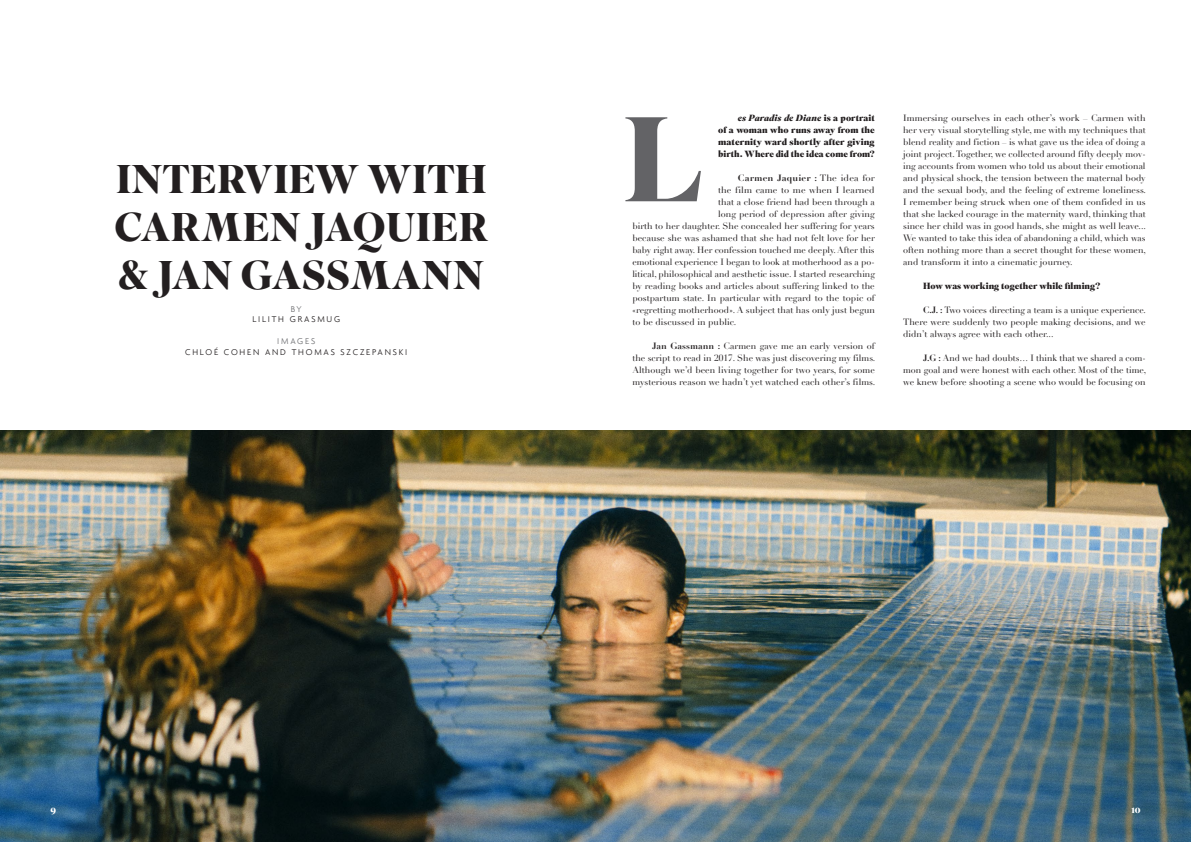
<style>
.page{position:relative;width:1191px;height:842px;background:#fff}
.page>*{position:absolute;margin:0;border:0;box-sizing:border-box;transform-origin:0 0}
.Featured_Text_120pt_Grey__Align_to_Left{font:700 120px "Superior Title";color:#636366}
.Title_40pt_Black__Centered{font:700 40px/48px "Superior Title";letter-spacing:.005em;color:#231f20}
.Page_Number__Right__-_White{font:700 10px "Superior Title";color:#fff}
.Page_Number__Left__-_White{font:700 10px "Superior Title";color:#fff}
.TEXT_9pt__Black__-_Justified{font:9px/12px "Didot LT";letter-spacing:.005em;color:#231f20;text-align:justify}
.TEXT_SUPERIOR_BLACK{font:900 9px/12px "Superior Title";letter-spacing:.005em;color:#231f20;text-align:justify}
.Title_9pt_Black__Centered{font:300 9px "Agenda";letter-spacing:.2em;color:#231f20}
.TEXT_9pt__Black__-_Justified-2{font:700 9px "Didot LT";letter-spacing:.015em;color:#231f20;scale:1.05 1}
.Title_9pt_Grey__Centered{font:300 9px "Agenda";letter-spacing:.2em;color:#6c6d70}
.s1{font-style:italic}
.s2{font-weight:400}
.s3{font-weight:700}
</style>
<div class="page">
<img style="left:0;top:431px;width:1191px;height:411px">
<p class="Title_40pt_Black__Centered" style="left:114px;top:157px;width:375px">INTERVIEW WITH<br>CARMEN JAQUIER</p>
<p class="Title_40pt_Black__Centered" style="left:118px;top:253px;width:367px">&amp; JAN GASSMANN</p>
<p class="Title_9pt_Grey__Centered" style="left:291px;top:303px;width:13px">BY</p>
<p class="Title_9pt_Black__Centered" style="left:252px;top:314px;width:89px">LILITH GRASMUG</p>
<p class="Title_9pt_Grey__Centered" style="left:277px;top:336px;width:40px">IMAGES</p>
<p class="Title_9pt_Black__Centered" style="left:185px;top:347px;width:223px">CHLOÉ COHEN AND THOMAS SZCZEPANSKI</p>
<p class="TEXT_SUPERIOR_BLACK" style="left:718px;top:113px;width:158px;text-indent:20px"><span class="s1">es Paradis de Diane</span> is a portrait of a woman who runs away from the maternity ward shortly after giving birth. Where did the idea come from?</p>
<p class="TEXT_9pt__Black__-_Justified-2" style="left:738px;top:173px;width:132px">Carmen Jaquier : <span class="s2">The idea for</span></p>
<p class="TEXT_9pt__Black__-_Justified" style="left:718px;top:184px;width:158px">the film came to me when I learned</p>
<p class="TEXT_9pt__Black__-_Justified" style="left:718px;top:196px;width:158px">that a close friend had been through a</p>
<p class="TEXT_9pt__Black__-_Justified" style="left:718px;top:208px;width:158px">long period of depression after giving</p>
<p class="TEXT_9pt__Black__-_Justified" style="left:632px;top:220px;width:244px">birth to her daughter. She concealed her suffering for years</p>
<p class="TEXT_9pt__Black__-_Justified" style="left:632px;top:232px;width:244px">because she was ashamed that she had not felt love for her</p>
<p class="TEXT_9pt__Black__-_Justified" style="left:632px;top:244px;width:244px">baby right away. Her confession touched me deeply. After this</p>
<p class="TEXT_9pt__Black__-_Justified" style="left:632px;top:256px;width:244px">emotional experience I began to look at motherhood as a po-</p>
<p class="TEXT_9pt__Black__-_Justified" style="left:632px;top:268px;width:244px">litical, philosophical and aesthetic issue. I started researching</p>
<p class="TEXT_9pt__Black__-_Justified" style="left:632px;top:280px;width:244px">by reading books and articles about suffering linked to the</p>
<p class="TEXT_9pt__Black__-_Justified" style="left:632px;top:292px;width:244px">postpartum state. In particular with regard to the topic of</p>
<p class="TEXT_9pt__Black__-_Justified" style="left:632px;top:304px;width:244px">«regretting motherhood». A subject that has only just begun</p>
<p class="TEXT_9pt__Black__-_Justified" style="left:632px;top:316px;width:105px">to be discussed in public.</p>
<p class="TEXT_9pt__Black__-_Justified" style="left:632px;top:340px;width:244px;text-indent:20px"><span class="s3">Jan Gassmann :</span> Carmen gave me an early version of the script to read in 2017. She was just discovering my films.<br>Although we’d been living together for two years, for some mysterious reason we hadn’t yet watched each other’s films.</p>
<p class="Featured_Text_120pt_Grey__Align_to_Left" style="left:623px;top:85px;width:82px">L</p>
<p class="TEXT_9pt__Black__-_Justified" style="left:903px;top:112px;width:244px">Immersing ourselves in each other’s work – Carmen with her very visual storytelling style, me with my techniques that blend reality and fiction – is what gave us the idea of doing a joint project. Together, we collected around fifty deeply mov&shy;ing accounts from women who told us about their emotional and physical shock, the tension between the maternal body and the sexual body, and the feeling of extreme loneliness.<br>I remember being struck when one of them confided in us that she lacked courage in the maternity ward, thinking that since her child was in good hands, she might as well leave...<br>We wanted to take this idea of abandoning a child, which was often nothing more than a secret thought for these women, and transform it into a cinematic journey.</p>
<p class="TEXT_SUPERIOR_BLACK" style="left:923px;top:280px;width:179px">How was working together while filming?</p>
<p class="TEXT_9pt__Black__-_Justified" style="left:903px;top:304px;width:244px;text-indent:20px"><span class="s3">C.J. :</span> Two voices directing a team is a unique experience.<br>There were suddenly two people making decisions, and we didn’t always agree with each other...</p>
<p class="TEXT_9pt__Black__-_Justified" style="left:903px;top:352px;width:244px;text-indent:20px"><span class="s3">J.G :</span> And we had doubts… I think that we shared a com&shy;mon goal and were honest with each other. Most of the time, we knew before shooting a scene who would be focusing on</p>
<p class="Page_Number__Left__-_White" style="left:50px;top:803px;width:7px">9</p>
<p class="Page_Number__Right__-_White" style="left:1131px;top:803px;width:11px">10</p>
</div>
